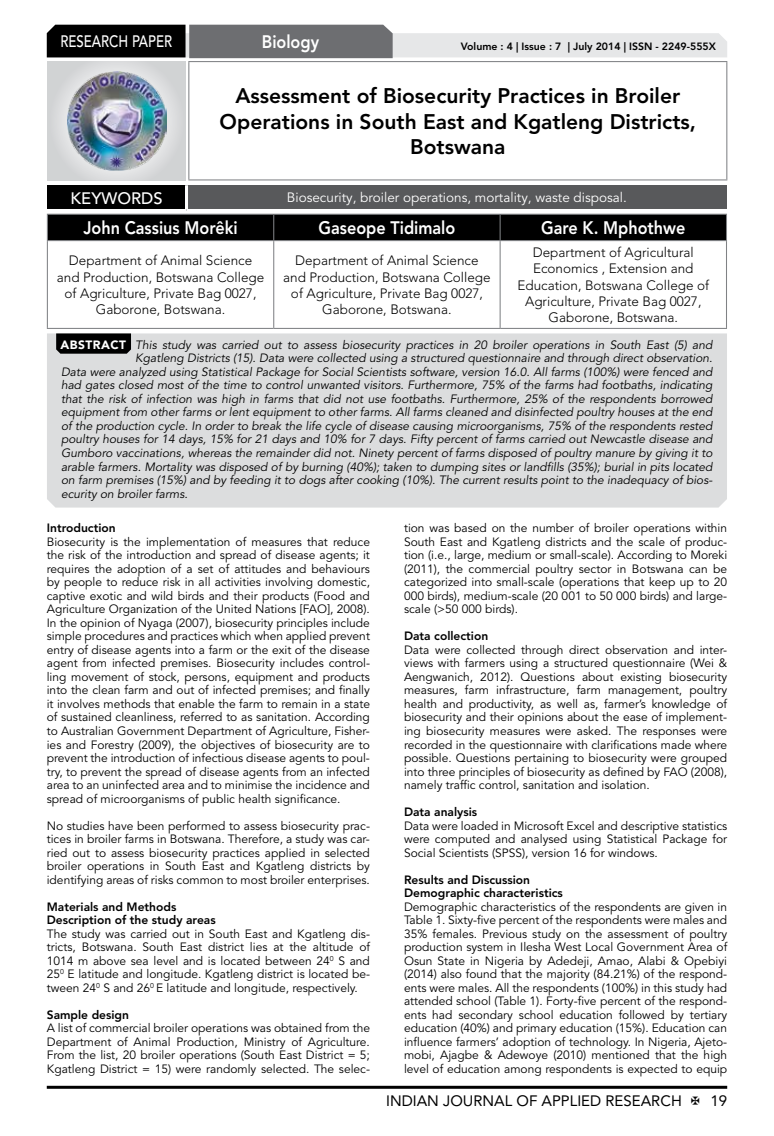
<style>
.page{position:relative;width:774px;height:1136px;background:#fff}
.page>*{position:absolute;margin:0;border:0;box-sizing:border-box;transform-origin:0 0}
.t1{font:800 21px/25.2px "Avenir LT Std";color:#000;text-align:center}
.t2{font:800 18px "Avenir LT Std";color:#fff;scale:.9 1}
.t3{font:500 16.5px "Avenir LT Std";color:#fff;scale:.8 1}
.t4{font:500 16.5px "Avenir LT Std";color:#fff}
.t5{font:15px "Avenir LT Std";color:#000}
.t6{font:300 13.5px/16.2px "Avenir LT Std";color:#000;text-align:center}
.t7{font:13.5px "Avenir LT Std";color:#fff}
.t8{font:12px/13.5px "Avenir LT Std";color:#000;text-align:justify}
.t9{font:italic 12px "Avenir LT Std";color:#000}
.t10{font:800 12px/13.5px "Avenir LT Std";color:#000}
.t11{font:800 10.5px "Avenir LT Std";color:#000}
.s1{font-weight:900;font-style:normal;color:#fff}
</style>
<div class="page">
<hr style="left:47px;top:1085px;width:680px;height:3px;background:#000">
<div style="left:48px;top:62px;width:137px;height:118px;background:linear-gradient(to right,#d9dadb,#d9dadb)"></div>
<img style="left:68px;top:71px;width:99px;height:100px">
<svg style="left:47px;top:25px;width:680px;height:33px;background:#979899"></svg>
<hr style="left:188px;top:61px;width:539px;height:1px;background:#808285">
<hr style="left:188px;top:62px;width:1px;height:117px;background:#808285">
<hr style="left:726px;top:62px;width:1px;height:117px;background:#808285">
<hr style="left:188px;top:179px;width:539px;height:1px;background:#808285">
<div style="left:47px;top:214px;width:680px;height:26px;background:#000"></div>
<hr style="left:47px;top:240px;width:227px;height:1px;background:#808285">
<hr style="left:47px;top:241px;width:1px;height:87px;background:#808285">
<hr style="left:274px;top:240px;width:226px;height:1px;background:#808285">
<hr style="left:273px;top:241px;width:1px;height:87px;background:#808285">
<hr style="left:500px;top:240px;width:227px;height:1px;background:#808285">
<hr style="left:500px;top:241px;width:1px;height:87px;background:#808285">
<hr style="left:726px;top:241px;width:1px;height:87px;background:#808285">
<hr style="left:47px;top:328px;width:227px;height:1px;background:#808285">
<hr style="left:274px;top:328px;width:226px;height:1px;background:#808285">
<hr style="left:500px;top:328px;width:227px;height:1px;background:#808285">
<div style="left:47px;top:185px;width:139px;height:25px;background:#000"></div>
<div style="left:186px;top:185px;width:541px;height:25px;background:#58595b"></div>
<hr style="left:185px;top:185px;width:3px;height:24px;background:#fff">
<hr style="left:47px;top:209px;width:139px;height:3px;background:#fff">
<hr style="left:186px;top:209px;width:541px;height:3px;background:#fff">
<div style="left:47px;top:333px;width:680px;height:174px;background:#dcddde"></div>
<svg style="left:56px;top:333px;width:75px;height:20px"></svg>
<h3 class="t3" style="left:60px;top:32px;width:139px">RESEARCH PAPER</h3>
<h2 class="t2" style="left:262px;top:31px;width:65px">Biology</h2>
<p class="t11" style="left:461px;top:41px;width:257px">Volume : 4 | Issue : 7 | July 2014 | ISSN - 2249-555X</p>
<h1 class="t1" style="left:220px;top:84px;width:478px">Assessment of Biosecurity Practices in Broiler<br>Operations in South East and Kgatleng Districts,<br>Botswana</h1>
<h3 class="t4" style="left:71px;top:189px;width:94px">KEYWORDS</h3>
<p class="t7" style="left:287px;top:189px;width:341px">Biosecurity, broiler operations, mortality, waste disposal.</p>
<h2 class="t2" style="left:83px;top:217px;width:173px">John Cassius Morêki</h2>
<h2 class="t2" style="left:318px;top:217px;width:153px">Gaseope Tidimalo</h2>
<h2 class="t2" style="left:541px;top:217px;width:162px">Gare K. Mphothwe</h2>
<p class="t6" style="left:57px;top:252px;width:209px">Department of Animal Science and Production, Botswana College of Agriculture, Private Bag 0027,<br>Gaborone, Botswana.</p>
<p class="t6" style="left:283px;top:252px;width:209px">Department of Animal Science and Production, Botswana College of Agriculture, Private Bag 0027,<br>Gaborone, Botswana.</p>
<p class="t6" style="left:517px;top:244px;width:193px">Department of Agricultural<br>Economics , Extension and<br>Education, Botswana College of<br>Agriculture, Private Bag 0027,<br>Gaborone, Botswana.</p>
<p class="t9" style="left:60px;top:338px;width:653px"><span class="s1">ABSTRACT</span> This study was carried out to assess biosecurity practices in 20 broiler operations in South East (5) and</p>
<p class="t9" style="left:135px;top:351px;width:579px">Kgatleng Districts (15). Data were collected using a structured questionnaire and through direct observation.</p>
<p class="t9" style="left:61px;top:365px;width:653px">Data were analyzed using Statistical Package for Social Scientists software, version 16.0. All farms (100%) were fenced and</p>
<p class="t9" style="left:61px;top:378px;width:653px">had gates closed most of the time to control unwanted visitors. Furthermore, 75% of the farms had footbaths, indicating</p>
<p class="t9" style="left:61px;top:392px;width:653px">that the risk of infection was high in farms that did not use footbaths. Furthermore, 25% of the respondents borrowed</p>
<p class="t9" style="left:61px;top:405px;width:653px">equipment from other farms or lent equipment to other farms. All farms cleaned and disinfected poultry houses at the end</p>
<p class="t9" style="left:61px;top:419px;width:653px">of the production cycle. In order to break the life cycle of disease causing microorganisms, 75% of the respondents rested</p>
<p class="t9" style="left:61px;top:432px;width:653px">poultry houses for 14 days, 15% for 21 days and 10% for 7 days. Fifty percent of farms carried out Newcastle disease and</p>
<p class="t9" style="left:61px;top:446px;width:653px">Gumboro vaccinations, whereas the remainder did not. Ninety percent of farms disposed of poultry manure by giving it to</p>
<p class="t9" style="left:61px;top:459px;width:653px">arable farmers. Mortality was disposed of by burning (40%); taken to dumping sites or landfills (35%); burial in pits located</p>
<p class="t9" style="left:61px;top:473px;width:653px">on farm premises (15%) and by feeding it to dogs after cooking (10%). The current results point to the inadequacy of bios-</p>
<p class="t9" style="left:61px;top:486px;width:128px">ecurity on broiler farms.</p>
<p class="t10" style="left:47px;top:521px;width:70px">Introduction</p>
<p class="t8" style="left:47px;top:535px;width:325px">Biosecurity is the implementation of measures that reduce the risk of the introduction and spread of disease agents; it requires the adoption of a set of attitudes and behaviours by people to reduce risk in all activities involving domestic, captive exotic and wild birds and their products (Food and Agriculture Organization of the United Nations [FAO], 2008).<br>In the opinion of Nyaga (2007), biosecurity principles include simple procedures and practices which when applied prevent entry of disease agents into a farm or the exit of the disease agent from infected premises. Biosecurity includes control&shy;ling movement of stock, persons, equipment and products into the clean farm and out of infected premises; and finally it involves methods that enable the farm to remain in a state of sustained cleanliness, referred to as sanitation. According to Australian Government Department of Agriculture, Fisher&shy;ies and Forestry (2009), the objectives of biosecurity are to prevent the introduction of infectious disease agents to poul&shy;try, to prevent the spread of disease agents from an infected area to an uninfected area and to minimise the incidence and spread of microorganisms of public health significance.</p>
<p class="t8" style="left:47px;top:818px;width:325px">No studies have been performed to assess biosecurity prac&shy;tices in broiler farms in Botswana. Therefore, a study was car&shy;ried out to assess biosecurity practices applied in selected broiler operations in South East and Kgatleng districts by identifying areas of risks common to most broiler enterprises.</p>
<p class="t10" style="left:47px;top:899px;width:170px">Materials and Methods<br>Description of the study areas</p>
<p class="t8" style="left:47px;top:926px;width:325px">The study was carried out in South East and Kgatleng dis&shy;tricts, Botswana. South East district lies at the altitude of 1014 m above sea level and is located between 24<sup>0</sup> S and 25<sup>0</sup> E latitude and longitude. Kgatleng district is located be&shy;tween 24<sup>0</sup> S and 26<sup>0</sup> E latitude and longitude, respectively.</p>
<p class="t10" style="left:47px;top:1007px;width:84px">Sample design</p>
<p class="t8" style="left:47px;top:1021px;width:325px">A list of commercial broiler operations was obtained from the Department of Animal Production, Ministry of Agriculture.<br>From the list, 20 broiler operations (South East District = 5; Kgatleng District = 15) were randomly selected. The selec-</p>
<p class="t8" style="left:404px;top:521px;width:325px">tion was based on the number of broiler operations within South East and Kgatleng districts and the scale of produc&shy;tion (i.e., large, medium or small-scale). According to Moreki (2011), the commercial poultry sector in Botswana can be categorized into small-scale (operations that keep up to 20<br>000 birds), medium-scale (20 001 to 50 000 birds) and large&shy;scale (&gt;50 000 birds).</p>
<p class="t10" style="left:404px;top:629px;width:86px">Data collection</p>
<p class="t8" style="left:404px;top:643px;width:325px">Data were collected through direct observation and inter&shy;views with farmers using a structured questionnaire (Wei &amp; Aengwanich, 2012). Questions about existing biosecurity measures, farm infrastructure, farm management, poultry health and productivity, as well as, farmer’s knowledge of biosecurity and their opinions about the ease of implement&shy;ing biosecurity measures were asked. The responses were recorded in the questionnaire with clarifications made where possible. Questions pertaining to biosecurity were grouped into three principles of biosecurity as defined by FAO (2008), namely traffic control, sanitation and isolation.</p>
<p class="t10" style="left:404px;top:805px;width:75px">Data analysis</p>
<p class="t8" style="left:404px;top:818px;width:325px">Data were loaded in Microsoft Excel and descriptive statistics were computed and analysed using Statistical Package for Social Scientists (SPSS), version 16 for windows.</p>
<p class="t10" style="left:404px;top:872px;width:160px">Results and Discussion<br>Demographic characteristics</p>
<p class="t8" style="left:404px;top:899px;width:325px">Demographic characteristics of the respondents are given in Table 1. Sixty-five percent of the respondents were males and 35% females. Previous study on the assessment of poultry production system in Ilesha West Local Government Area of Osun State in Nigeria by Adedeji, Amao, Alabi &amp; Opebiyi (2014) also found that the majority (84.21%) of the respond&shy;ents were males. All the respondents (100%) in this study had attended school (Table 1). Forty-five percent of the respond&shy;ents had secondary school education followed by tertiary education (40%) and primary education (15%). Education can influence farmers’ adoption of technology. In Nigeria, Ajeto&shy;mobi, Ajagbe &amp; Adewoye (2010) mentioned that the high level of education among respondents is expected to equip</p>
<p class="t5" style="left:386px;top:1091px;width:297px">INDIAN JOURNAL OF APPLIED RESEARCH</p>
<p class="t5" style="left:710px;top:1091px;width:18px">19</p>
</div>
